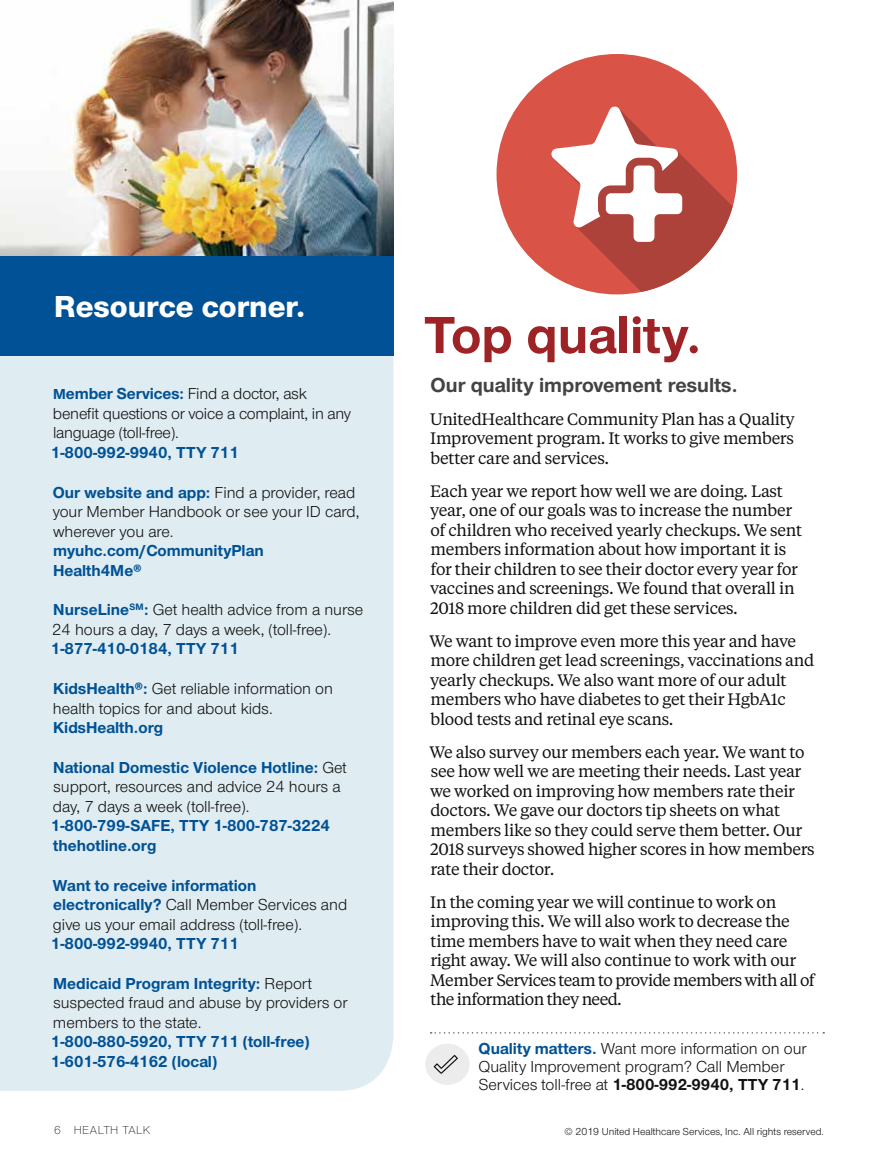
<style>
.page{position:relative;width:878px;height:1161px;background:#fff}
.page>*{position:absolute;margin:0;border:0;box-sizing:border-box;transform-origin:0 0}
.t1{font:700 54px "UHC Sans";color:#9d2326}
.t2{font:800 31.5px "UHC Sans";color:#fff}
.t3{font:700 21px "UHC Sans";color:#424441}
.t4{font:16.5px/19.5px "UHC Serif Text";letter-spacing:-.02em;color:#121212}
.t5{font:16.5px/19.5px "UHC Sans";color:#121212}
.t6{font:700 16.5px/19.5px "UHC Sans";color:#005195}
.t7{font:300 12px "UHC Sans";letter-spacing:.04em;color:#121212}
.t8{font:10.5px "UHC Sans";color:#121212}
.s1{font-weight:700;font-size:15px;color:#005195}
.s2{font-weight:700;color:#005195}
.s3{font-weight:700}
</style>
<div class="page">
<div style="left:0;top:356px;width:393px;height:735px;background:#dfecf1"></div>
<svg style="left:430px;top:1032px;width:394px;height:2px"></svg>
<div style="left:425px;top:1044px;width:44px;height:41px;background:#ebeceb;border-radius:50%"></div>
<svg style="left:433px;top:1055px;width:25px;height:19px"></svg>
<img style="left:0;top:0;width:393px;height:256px">
<div style="left:0;top:256px;width:393px;height:100px;background:#005195"></div>
<div style="left:496px;top:54px;width:241px;height:240px;background:#d95447;border-radius:50%"></div>
<svg style="left:549px;top:106px;width:183px;height:186px"></svg>
<h2 class="t2" style="left:54px;top:285px;width:253px">Resource corner.</h2>
<h1 class="t1" style="left:424px;top:299px;width:279px">Top quality.</h1>
<p class="t3" style="left:430px;top:371px;width:308px">Our quality improvement results.</p>
<p class="t4" style="left:430px;top:408px;width:366px;text-align:justify">UnitedHealthcare Community Plan has a Quality Improvement program. It works to give members better care and services.</p>
<p class="t4" style="left:430px;top:480px;width:374px">Each year we report how well we are doing. Last year, one of our goals was to increase the number of children who received yearly checkups. We sent members information about how important it is for their children to see their doctor every year for vaccines and screenings. We found that overall in 2018 more children did get these services.</p>
<p class="t4" style="left:429px;top:630px;width:386px">We want to improve even more this year and have more children get lead screenings, vaccinations and yearly checkups. We also want more of our adult members who have diabetes to get their HgbA1c blood tests and retinal eye scans.</p>
<p class="t4" style="left:429px;top:741px;width:387px">We also survey our members each year. We want to see how well we are meeting their needs. Last year we worked on improving how members rate their doctors. We gave our doctors tip sheets on what members like so they could serve them better. Our 2018 surveys showed higher scores in how members rate their doctor.</p>
<p class="t4" style="left:430px;top:891px;width:386px">In the coming year we will continue to work on improving this. We will also work to decrease the time members have to wait when they need care right away. We will also continue to work with our Member Services team to provide members with all of the information they need.</p>
<p class="t5" style="left:53px;top:384px;width:299px"><span class="s1">M</span><span class="s2">ember Services:</span> Find a doctor, ask benefit questions or voice a complaint, in any language (toll-free).</p>
<p class="t6" style="left:51px;top:442px;width:189px">1-800-992-9940, TTY 711</p>
<p class="t5" style="left:53px;top:482px;width:308px"><span class="s2">Our website and app:</span> Find a provider, read your Member Handbook or see your ID card, wherever you are.</p>
<p class="t6" style="left:53px;top:540px;width:212px">myuhc.com/CommunityPlan<br>Health4Me®</p>
<p class="t5" style="left:52px;top:600px;width:312px"><span class="s2">NurseLine</span><sup>SM</sup><span class="s2">:</span> Get health advice from a nurse<br>24 hours a day, 7 days a week, (toll-free).</p>
<p class="t6" style="left:51px;top:638px;width:189px">1-877-410-0184, TTY 711</p>
<p class="t5" style="left:53px;top:678px;width:281px"><span class="s2">KidsHealth®:</span> Get reliable information on health topics for and about kids.</p>
<p class="t6" style="left:53px;top:717px;width:112px">KidsHealth.org</p>
<p class="t5" style="left:53px;top:757px;width:295px"><span class="s2">National Domestic Violence Hotline:</span> Get support, resources and advice 24 hours a day, 7 days a week (toll-free).</p>
<p class="t6" style="left:51px;top:815px;width:280px">1-800-799-SAFE, TTY 1-800-787-3224 thehotline.org</p>
<p class="t5" style="left:53px;top:875px;width:296px"><span class="s2">Want to receive information electronically?</span> Call Member Services and give us your email address (toll-free).</p>
<p class="t6" style="left:51px;top:933px;width:189px">1-800-992-9940, TTY 711</p>
<p class="t5" style="left:53px;top:973px;width:296px"><span class="s2">Medicaid Program Integrity:</span> Report suspected fraud and abuse by providers or members to the state.</p>
<p class="t6" style="left:51px;top:1032px;width:260px">1-800-880-5920, TTY 711 (toll-free)<br>1-601-576-4162 (local)</p>
<p class="t5" style="left:478px;top:1039px;width:330px;line-height:18px"><span class="s2">Quality matters.</span> Want more information on our<br>Quality Improvement program? Call Member<br>Services toll-free at <span class="s3">1-800-992-9940, TTY 711</span>.</p>
<p class="t7" style="left:54px;top:1122px;width:98px">6 HEALTH TALK</p>
<p class="t8" style="left:564px;top:1125px;width:261px">© 2019 United Healthcare Services, Inc. All rights reserved.</p>
</div>
